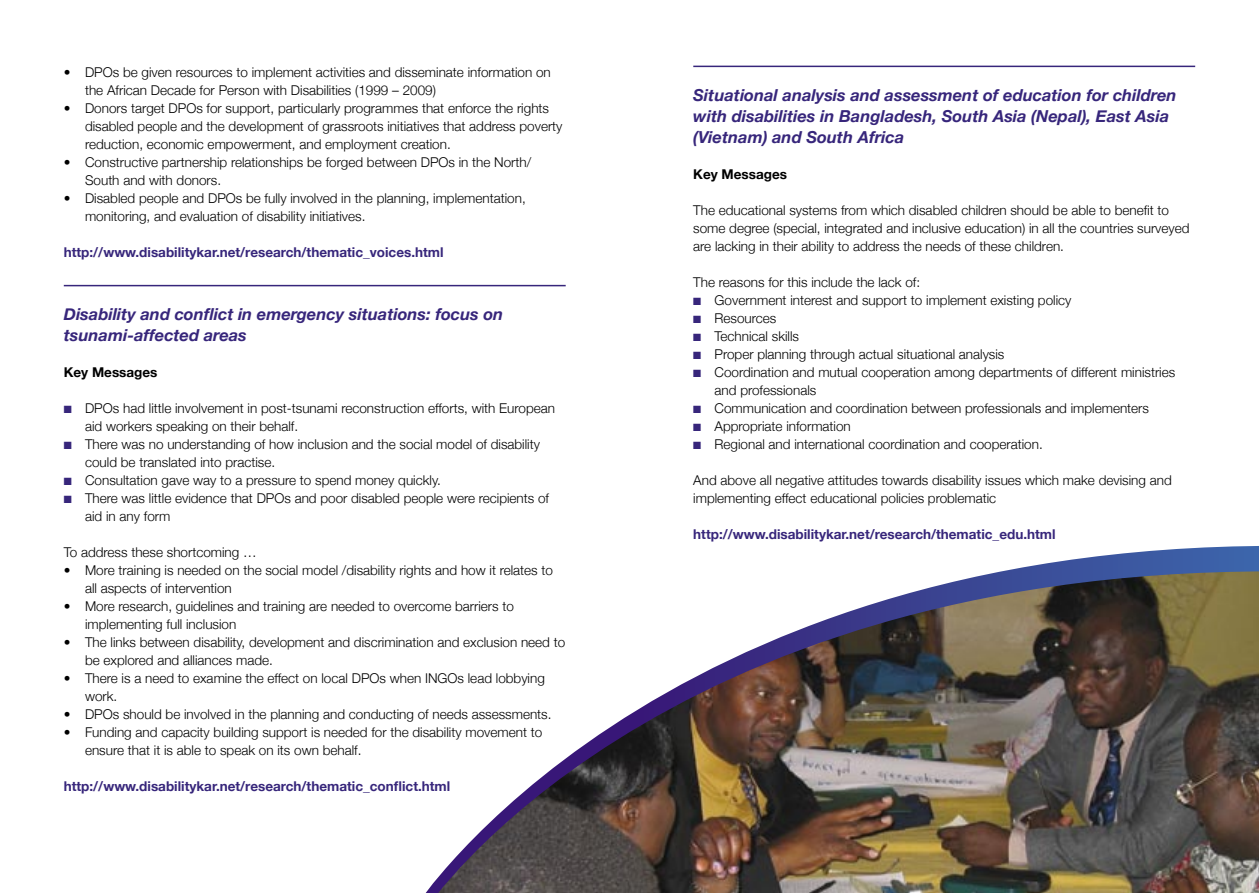
<style>
.page{position:relative;width:1259px;height:893px;background:#fff}
.page>*{position:absolute;margin:0;border:0;box-sizing:border-box;transform-origin:0 0}
.heading_3{font:italic 700 16.5px/21px "Helvetica Neue";color:#37267b}
.text{font:300 13.5px/18px "Helvetica Neue";color:#000}
.text_NO_INDENT{font:300 13.5px/18px "Helvetica Neue";color:#000}
.web_address{font:700 13.5px "Helvetica Neue";color:#37267b}
.t1{font:700 13.5px "Helvetica Neue";color:#000}
.s1{color:#37267b}
</style>
<div class="page">
<hr style="left:64px;top:285px;width:502px;height:1px;background:#37267b">
<hr style="left:693px;top:66px;width:502px;height:1px;background:#37267b">
<svg style="left:425px;top:546px;width:834px;height:347px"></svg>
<img style="left:427px;top:571px;width:832px;height:322px">
<p class="text" style="left:85px;top:63px;width:467px;text-indent:-21px">• DPOs be given resources to implement activities and disseminate information on the African Decade for Person with Disabilities (1999 – 2009)</p>
<p class="text" style="left:85px;top:99px;width:479px;text-indent:-21px">• Donors target DPOs for support, particularly programmes that enforce the rights disabled people and the development of grassroots initiatives that address poverty reduction, economic empowerment, and employment creation.</p>
<p class="text" style="left:85px;top:153px;width:448px;text-indent:-21px">• Constructive partnership relationships be forged between DPOs in the North/<br>South and with donors.</p>
<p class="text" style="left:85px;top:189px;width:442px;text-indent:-21px">• Disabled people and DPOs be fully involved in the planning, implementation, monitoring, and evaluation of disability initiatives.</p>
<p class="web_address" style="left:64px;top:244px;width:381px">http://www.disabilitykar.net/research/thematic_voices.html</p>
<p class="heading_3" style="left:64px;top:304px;width:441px">Disability and conflict in emergency situations: focus on tsunami-affected areas</p>
<p class="t1" style="left:64px;top:364px;width:95px">Key Messages</p>
<p class="text" style="left:85px;top:399px;width:471px;text-indent:-21px"><span class="s1">■</span> DPOs had little involvement in post-tsunami reconstruction efforts, with European aid workers speaking on their behalf.</p>
<p class="text" style="left:85px;top:435px;width:456px;text-indent:-21px"><span class="s1">■</span> There was no understanding of how inclusion and the social model of disability could be translated into practise.</p>
<p class="text" style="left:64px;top:471px;width:378px"><span class="s1">■</span> Consultation gave way to a pressure to spend money quickly.</p>
<p class="text" style="left:85px;top:489px;width:465px;text-indent:-21px"><span class="s1">■</span> There was little evidence that DPOs and poor disabled people were recipients of aid in any form</p>
<p class="text" style="left:64px;top:543px;width:194px">To address these shortcoming …</p>
<p class="text" style="left:85px;top:561px;width:469px;text-indent:-21px">• More training is needed on the social model /disability rights and how it relates to all aspects of intervention</p>
<p class="text" style="left:85px;top:597px;width:430px;text-indent:-21px">• More research, guidelines and training are needed to overcome barriers to implementing full inclusion</p>
<p class="text" style="left:85px;top:633px;width:482px;text-indent:-21px">• The links between disability, development and discrimination and exclusion need to be explored and alliances made.</p>
<p class="text" style="left:85px;top:669px;width:461px;text-indent:-21px">• There is a need to examine the effect on local DPOs when INGOs lead lobbying work.</p>
<p class="text" style="left:64px;top:705px;width:489px">• DPOs should be involved in the planning and conducting of needs assessments.</p>
<p class="text" style="left:85px;top:723px;width:459px;text-indent:-21px">• Funding and capacity building support is needed for the disability movement to ensure that it is able to speak on its own behalf.</p>
<p class="web_address" style="left:64px;top:778px;width:388px">http://www.disabilitykar.net/research/thematic_conflict.html</p>
<p class="heading_3" style="left:693px;top:84px;width:485px">Situational analysis and assessment of education for children with disabilities in Bangladesh, South Asia (Nepal), East Asia (Vietnam) and South Africa</p>
<p class="t1" style="left:693px;top:166px;width:95px">Key Messages</p>
<p class="text_NO_INDENT" style="left:693px;top:201px;width:498px">The educational systems from which disabled children should be able to benefit to some degree (special, integrated and inclusive education) in all the countries surveyed are lacking in their ability to address the needs of these children.</p>
<p class="text" style="left:693px;top:273px;width:228px">The reasons for this include the lack of:</p>
<p class="text" style="left:693px;top:291px;width:380px"><span class="s1">■</span> Government interest and support to implement existing policy</p>
<p class="text" style="left:693px;top:309px;width:85px"><span class="s1">■</span> Resources</p>
<p class="text" style="left:693px;top:327px;width:107px"><span class="s1">■</span> Technical skills</p>
<p class="text" style="left:693px;top:345px;width:313px"><span class="s1">■</span> Proper planning through actual situational analysis</p>
<p class="text" style="left:714px;top:363px;width:462px;text-indent:-21px"><span class="s1">■</span> Coordination and mutual cooperation among departments of different ministries and professionals</p>
<p class="text" style="left:693px;top:399px;width:457px"><span class="s1">■</span> Communication and coordination between professionals and implementers</p>
<p class="text" style="left:693px;top:417px;width:159px"><span class="s1">■</span> Appropriate information</p>
<p class="text" style="left:693px;top:435px;width:351px"><span class="s1">■</span> Regional and international coordination and cooperation.</p>
<p class="text_NO_INDENT" style="left:693px;top:471px;width:480px">And above all negative attitudes towards disability issues which make devising and implementing effect educational policies problematic</p>
<p class="web_address" style="left:693px;top:526px;width:364px">http://www.disabilitykar.net/research/thematic_edu.html</p>
</div>
